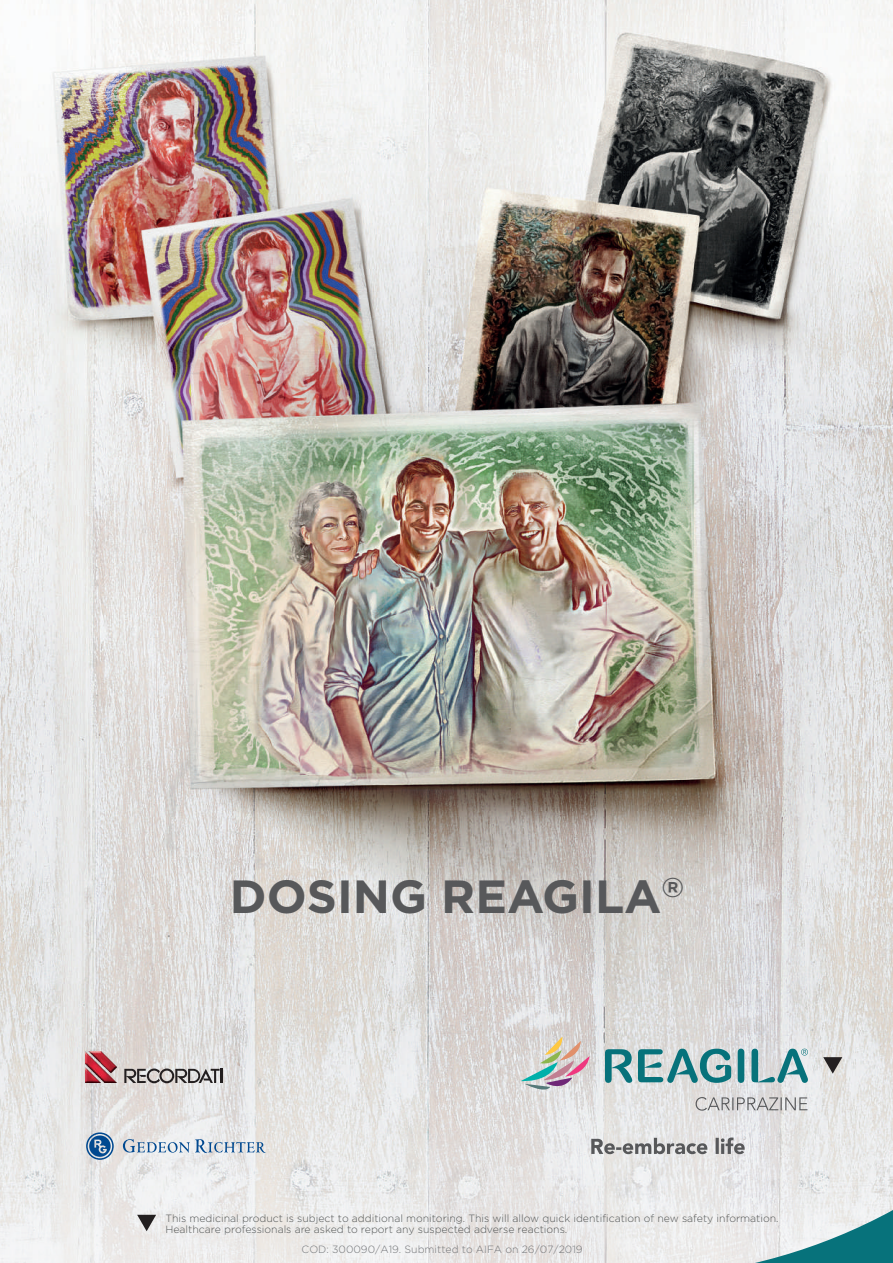
<style>
.page{position:relative;width:893px;height:1263px;background:#fff}
.page>*{position:absolute;margin:0;border:0;box-sizing:border-box;transform-origin:0 0}
.t1{font:700 46.5px "Gotham";color:#57585a}
.t2{font:300 10.5px/10.5px "Gotham";color:#535656}
.t3{font:300 10.5px "Gotham";color:#727477}
</style>
<div class="page">
<img style="left:0;top:0;width:893px;height:1263px">
<svg style="left:676px;top:1203px;width:217px;height:60px"></svg>
<svg style="left:124px;top:1068px;width:99px;height:15px"></svg>
<img style="left:85px;top:1051px;width:32px;height:32px">
<svg style="left:86px;top:1132px;width:28px;height:28px"></svg>
<svg style="left:123px;top:1139px;width:143px;height:14px"></svg>
<svg style="left:591px;top:1137px;width:154px;height:17px"></svg>
<svg style="left:696px;top:1097px;width:111px;height:14px"></svg>
<svg style="left:605px;top:1049px;width:203px;height:34px"></svg>
<svg style="left:521px;top:1037px;width:68px;height:57px"></svg>
<svg style="left:823px;top:1057px;width:19px;height:17px"></svg>
<svg style="left:137px;top:1215px;width:19px;height:16px"></svg>
<h1 class="t1" style="left:230px;top:869px;width:456px">DOSING REAGILA<sup>®</sup></h1>
<p class="t2" style="left:165px;top:1213px;width:615px">This medicinal product is subject to additional monitoring. This will allow quick identification of new safety information.<br>Healthcare professionals are asked to report any suspected adverse reactions.</p>
<p class="t3" style="left:302px;top:1244px;width:283px">COD: 300090/A19. Submitted to AIFA on 26/07/2019</p>
</div>
